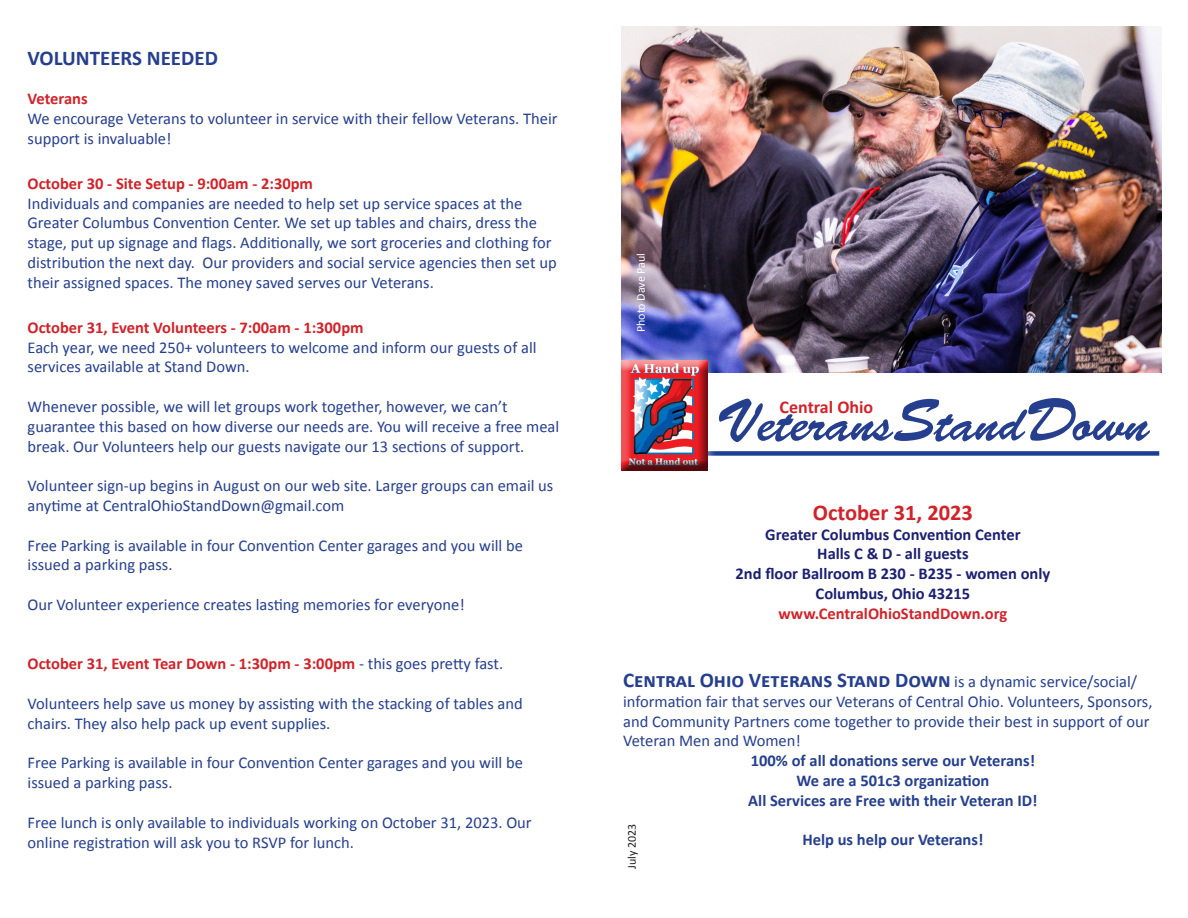
<style>
.page{position:relative;width:1188px;height:918px;background:#fff}
.page>*{position:absolute;margin:0;border:0;box-sizing:border-box;transform-origin:0 0}
.t1{font:51px "Brush Script Std";color:#253f8e}
.t2{font:700 22.5px "Calibri";color:#d1232a}
.Text_blue{font:700 21px "Calibri";color:#253f8e}
.t3{font:700 18px "Calibri";color:#d1232a}
.Text_blue-2{font:16.5px/19.8px "Calibri";color:#253f8e}
.Text_blue-3{font:700 16.5px "Calibri";color:#d1232a}
.Text_blue-4{font:700 16.5px "Calibri";color:#253f8e}
.t4{font:700 16.5px "Calibri";color:#1c2072}
.Section_Blue{font:700 16.5px "Calibri";color:#d1232a}
.Section_Blue-2{font:12px "Calibri";color:#fff}
.t5{font:12px "Calibri";color:#231f20}
.s1{font-weight:400;color:#253f8e}
.s2{font-size:60px}
.s3{font-weight:400;font-size:16.5px}
</style>
<div class="page">
<img style="left:621px;top:27px;width:540px;height:345px">
<div style="left:625px;top:451px;width:534px;height:5px;background:#1b3f94"></div>
<div style="left:611px;top:350px;width:106px;height:130px;background:#fff;opacity:.75"></div>
<div style="left:621px;top:361px;width:87px;height:110px;background:#231f20;opacity:.75"></div>
<p class="Text_blue" style="left:28px;top:43px;width:192px">VOLUNTEERS NEEDED</p>
<p class="Section_Blue" style="left:28px;top:87px;width:62px">Veterans</p>
<p class="Text_blue-2" style="left:28px;top:108px;width:532px">We encourage Veterans to volunteer in service with their fellow Veterans. Their support is invaluable!</p>
<p class="Text_blue-3" style="left:28px;top:172px;width:287px">October 30 - Site Setup - 9:00am - 2:30pm</p>
<p class="Text_blue-2" style="left:28px;top:193px;width:531px">Individuals and companies are needed to help set up service spaces at the Greater Columbus Convention Center. We set up tables and chairs, dress the stage, put up signage and flags. Additionally, we sort groceries and clothing for distribution the next day. Our providers and social service agencies then set up their assigned spaces. The money saved serves our Veterans.</p>
<p class="Text_blue-3" style="left:28px;top:316px;width:338px">October 31, Event Volunteers - 7:00am - 1:300pm</p>
<p class="Text_blue-2" style="left:28px;top:337px;width:511px">Each year, we need 250+ volunteers to welcome and inform our guests of all services available at Stand Down.</p>
<p class="Text_blue-2" style="left:28px;top:396px;width:533px">Whenever possible, we will let groups work together, however, we can’t guarantee this based on how diverse our needs are. You will receive a free meal break. Our Volunteers help our guests navigate our 13 sections of support.</p>
<p class="Text_blue-2" style="left:28px;top:475px;width:527px">Volunteer sign-up begins in August on our web site. Larger groups can email us anytime at CentralOhioStandDown@gmail.com</p>
<p class="Text_blue-2" style="left:28px;top:535px;width:497px">Free Parking is available in four Convention Center garages and you will be issued a parking pass.</p>
<p class="Text_blue-2" style="left:28px;top:594px;width:439px">Our Volunteer experience creates lasting memories for everyone!</p>
<p class="Text_blue-3" style="left:28px;top:652px;width:477px">October 31, Event Tear Down - 1:30pm - 3:00pm <span class="s1">- this goes pretty fast.</span></p>
<p class="Text_blue-2" style="left:28px;top:693px;width:497px">Volunteers help save us money by assisting with the stacking of tables and chairs. They also help pack up event supplies.</p>
<p class="Text_blue-2" style="left:28px;top:753px;width:497px">Free Parking is available in four Convention Center garages and you will be issued a parking pass.</p>
<p class="Text_blue-2" style="left:28px;top:812px;width:506px">Free lunch is only available to individuals working on October 31, 2023. Our online registration will ask you to RSVP for lunch.</p>
<p class="Section_Blue-2" style="left:632px;top:332px;width:81px;rotate:-90deg">Photo Dave Paul</p>
<p class="t1" style="left:716px;top:395px;width:435px"><span class="s2">V</span>eterans<span class="s2">S</span>tand<span class="s2">D</span>own</p>
<p class="t3" style="left:780px;top:394px;width:95px">Central Ohio</p>
<p class="t2" style="left:813px;top:496px;width:162px">October 31, 2023</p>
<p class="t4" style="left:765px;top:522px;width:257px">Greater Columbus Convention Center</p>
<p class="t4" style="left:817px;top:542px;width:153px">Halls C &amp; D - all guests</p>
<p class="t4" style="left:736px;top:562px;width:316px">2nd floor Ballroom B 230 - B235 - women only</p>
<p class="t4" style="left:816px;top:582px;width:156px">Columbus, Ohio 43215</p>
<p class="Text_blue-3" style="left:779px;top:602px;width:230px">www.CentralOhioStandDown.org</p>
<p class="Text_blue" style="left:623px;top:665px;width:516px">Central Ohio Veterans Stand Down <span class="s3">is a dynamic service/social/</span></p>
<p class="Text_blue-2" style="left:623px;top:691px;width:531px">information fair that serves our Veterans of Central Ohio. Volunteers, Sponsors, and Community Partners come together to provide their best in support of our<br>Veteran Men and Women!</p>
<p class="Text_blue-4" style="left:751px;top:749px;width:286px">100% of all donations serve our Veterans!</p>
<p class="Text_blue-4" style="left:796px;top:769px;width:195px">We are a 501c3 organization</p>
<p class="Text_blue-4" style="left:748px;top:789px;width:291px">All Services are Free with their Veteran ID!</p>
<p class="Text_blue-4" style="left:802px;top:828px;width:183px">Help us help our Veterans!</p>
<p class="t5" style="left:623px;top:869px;width:47px;rotate:-90deg">July 2023</p>
</div>
